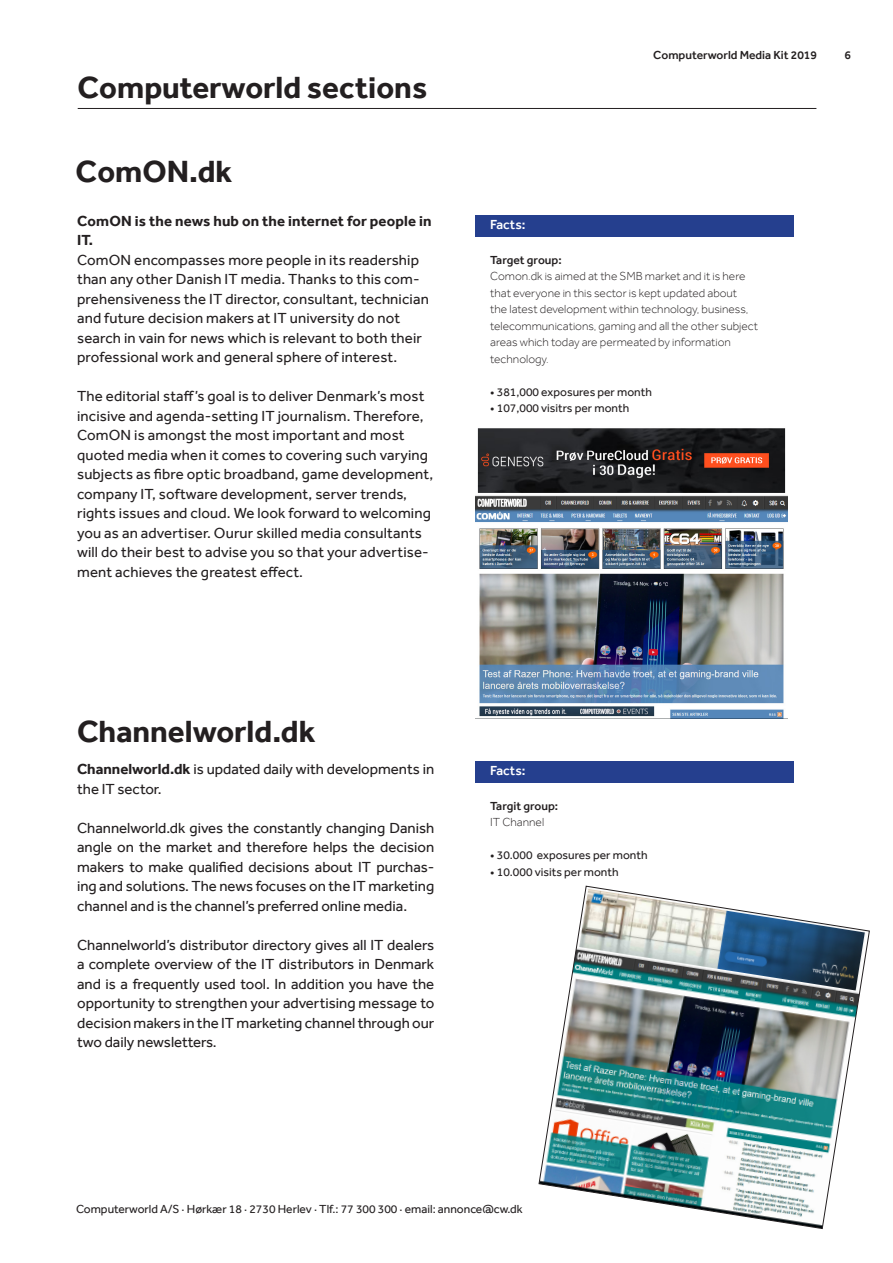
<style>
.page{position:relative;width:893px;height:1263px;background:#fff}
.page>*{position:absolute;margin:0;border:0;box-sizing:border-box;transform-origin:0 0}
.t1{font:700 31.5px "Effra";color:#231f20}
.brød{font:15px/19.5px "Effra";letter-spacing:.01em;color:#231f20}
.brød-2{font:700 15px/19.5px "Effra";letter-spacing:.01em;color:#231f20}
.t2{font:500 13.5px "Effra";color:#fff}
.t3{font:300 12px/16.5px "Effra";color:#231f20}
.t4{font:12px "Effra";color:#231f20}
.t5{font:500 12px "Effra";color:#231f20}
.s1{font-weight:700}
</style>
<div class="page">
<hr style="left:78px;top:108px;width:738px;height:1px;background:#231f20">
<div style="left:475px;top:215px;width:319px;height:22px;background:#253f8e"></div>
<div style="left:475px;top:761px;width:319px;height:21px;background:#253f8e"></div>
<img style="left:539px;top:886px;width:331px;height:343px">
<img style="left:475px;top:428px;width:312px;height:290px">
<p class="t1" style="left:78px;top:69px;width:351px">Computerworld sections</p>
<p class="t1" style="left:76px;top:153px;width:158px">ComON.dk</p>
<p class="brød-2" style="left:77px;top:211px;width:356px">ComON is the news hub on the internet for people in<br>IT.</p>
<p class="brød" style="left:77px;top:250px;width:353px">ComON encompasses more people in its readership than any other Danish IT media. Thanks to this com&shy;prehensiveness the IT director, consultant, technician and future decision makers at IT university do not search in vain for news which is relevant to both their professional work and general sphere of interest.</p>
<p class="brød" style="left:77px;top:386px;width:358px">The editorial staff’s goal is to deliver Denmark’s most incisive and agenda-setting IT journalism. Therefore, ComON is amongst the most important and most quoted media when it comes to covering such varying subjects as fibre optic broadband, game development, company IT, software development, server trends,</p>
<p class="brød" style="left:77px;top:503px;width:355px">rights issues and cloud. We look forward to welcoming you as an advertiser. Ourur skilled media consultants will do their best to advise you so that your advertise&shy;ment achieves the greatest effect.</p>
<p class="t1" style="left:77px;top:712px;width:240px">Channelworld.dk</p>
<p class="brød" style="left:77px;top:759px;width:359px"><span class="s1">Channelworld.dk</span> is updated daily with developments in the IT sector.</p>
<p class="brød" style="left:77px;top:818px;width:359px;text-align:justify">Channelworld.dk gives the constantly changing Danish angle on the market and therefore helps the decision makers to make qualified decisions about IT purchas&shy;ing and solutions. The news focuses on the IT marketing channel and is the channel’s preferred online media.</p>
<p class="brød" style="left:77px;top:935px;width:359px;text-align:justify">Channelworld’s distributor directory gives all IT dealers a complete overview of the IT distributors in Denmark and is a frequently used tool. In addition you have the opportunity to strengthen your advertising message to decision makers in the IT marketing channel through our two daily newsletters.</p>
<p class="t5" style="left:653px;top:48px;width:165px">Computerworld Media Kit 2019</p>
<p class="t5" style="left:845px;top:48px;width:8px">6</p>
<p class="t2" style="left:490px;top:217px;width:37px">Facts:</p>
<p class="t5" style="left:490px;top:253px;width:73px">Target group:</p>
<p class="t3" style="left:490px;top:268px;width:269px">Comon.dk is aimed at the SMB market and it is here that everyone in this sector is kept updated about<br>the latest development within technology, business, telecommunications, gaming and all the other subject areas which today are permeated by information</p>
<p class="t3" style="left:490px;top:350px;width:60px">technology.</p>
<p class="t4" style="left:490px;top:385px;width:163px">• 381,000 exposures per month</p>
<p class="t4" style="left:490px;top:401px;width:140px">• 107,000 visitrs per month</p>
<p class="t2" style="left:490px;top:763px;width:37px">Facts:</p>
<p class="t5" style="left:490px;top:798px;width:69px">Targit group:</p>
<p class="t3" style="left:490px;top:814px;width:55px">IT Channel</p>
<p class="t4" style="left:490px;top:848px;width:159px">• 30.000 exposures per month</p>
<p class="t4" style="left:490px;top:864px;width:130px">• 10.000 visits per month</p>
<p class="t4" style="left:76px;top:1201px;width:448px">Computerworld A/S · Hørkær 18 · 2730 Herlev · Tlf.: 77 300 300 · email: annonce@cw.dk</p>
</div>
